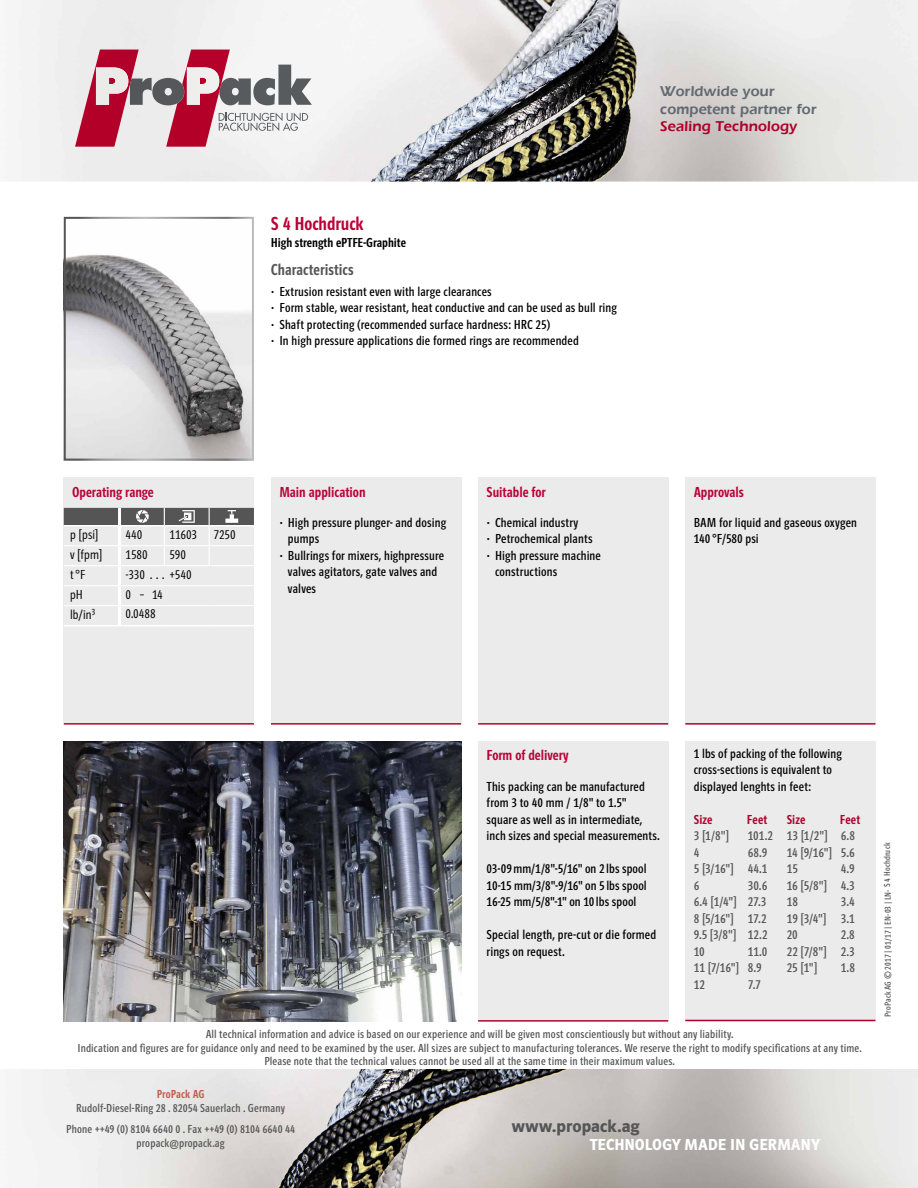
<style>
.page{position:relative;width:918px;height:1188px;background:#fff}
.page>*{position:absolute;margin:0;border:0;box-sizing:border-box;transform-origin:0 0}
.t1{font:19.5px "Polo Eng R Krftg";color:#b90037}
.t2{font:18px "Polo 11 K Hfett";letter-spacing:.005em;color:#555}
.t3{font:16.5px "Polo 11 K Hfett";letter-spacing:.005em;color:#fff}
.t4{font:16.5px "Polo Eng R Krftg";letter-spacing:.005em;color:#555}
.t5{font:15px "Polo Eng R Krftg";color:#b90037}
.t6{font:14.7px/17.5px "Erie Black Plain";color:#626972}
.t7{font:14.7px "Erie Black Plain";color:#af002c}
.t8{font:13.5px/16.5px "Polo Eng R Buch";letter-spacing:.01em;color:#000}
.t9{font:13.5px/16.5px "Polo Eng R Buch";letter-spacing:.01em;color:#555;text-align:justify}
.t10{font:13.5px/20px "Polo Eng R Leicht";letter-spacing:.01em;color:#000}
.t11{font:13.5px "Polo Eng R Krftg";color:#000}
.t12{font:13.5px "Polo Eng R Krftg";letter-spacing:.015em;color:#af002c}
.t13{font:12px/13.5px "Polo Eng R Buch";letter-spacing:.015em;color:#555;text-align:center}
.t14{font:12px "Polo Eng R Krftg";letter-spacing:.015em;color:#c15e4b}
.t15{font:9px "Polo Eng R Buch";letter-spacing:.02em;color:#555}
.s1{font-family:"Helvetica Neue";font-weight:500}
</style>
<div class="page">
<img style="left:22px;top:1070px;width:896px;height:118px">
<img style="left:18px;top:0;width:900px;height:182px">
<img style="left:139px;top:78px;width:27px;height:27px">
<img style="left:230px;top:78px;width:21px;height:27px">
<img style="left:253px;top:78px;width:22px;height:27px">
<img style="left:278px;top:65px;width:34px;height:40px">
<img style="left:75px;top:50px;width:64px;height:97px">
<img style="left:166px;top:50px;width:64px;height:97px">
<img style="left:96px;top:67px;width:32px;height:38px">
<img style="left:187px;top:67px;width:32px;height:38px">
<svg style="left:219px;top:113px;width:89px;height:18px"></svg>
<div style="left:64px;top:477px;width:190px;height:246px;background:#ebebeb"></div>
<div style="left:271px;top:477px;width:190px;height:246px;background:#ebebeb"></div>
<div style="left:478px;top:477px;width:190px;height:246px;background:#ebebeb"></div>
<div style="left:478px;top:742px;width:190px;height:278px;background:#ebebeb"></div>
<hr style="left:64px;top:723px;width:190px;height:2px;background:#af002c">
<hr style="left:478px;top:723px;width:190px;height:2px;background:#af002c">
<hr style="left:478px;top:1020px;width:190px;height:2px;background:#af002c">
<hr style="left:271px;top:723px;width:190px;height:2px;background:#af002c">
<div style="left:685px;top:741px;width:190px;height:278px;background:#ebebeb"></div>
<hr style="left:685px;top:1020px;width:190px;height:1px;background:#af002c">
<svg style="left:64px;top:508px;width:190px;height:118px"></svg>
<div style="left:685px;top:477px;width:190px;height:247px;background:#ebebeb"></div>
<hr style="left:685px;top:723px;width:190px;height:2px;background:#af002c">
<img style="left:67px;top:254px;width:184px;height:204px">
<div style="left:64px;top:217px;width:190px;height:244px;border:2px solid #fff"></div>
<img style="left:64px;top:741px;width:397px;height:281px">
<h1 class="t1" style="left:271px;top:213px;width:94px">S 4 Hochdruck</h1>
<p class="t11" style="left:271px;top:235px;width:137px">High strength ePTFE-Graphite</p>
<p class="t4" style="left:271px;top:261px;width:84px">Characteristics</p>
<p class="t8" style="left:271px;top:283px;width:347px"><span class="s1">∙</span> Extrusion resistant even with large clearances<br><span class="s1">∙</span> Form stable, wear resistant, heat conductive and can be used as bull ring <span class="s1">∙</span> Shaft protecting (recommended surface hardness: HRC 25)<br><span class="s1">∙</span> In high pressure applications die formed rings are recommended</p>
<p class="t6" style="left:660px;top:82px;width:158px">Worldwide your competent partner for</p>
<p class="t7" style="left:660px;top:118px;width:139px">Sealing Technology</p>
<p class="t5" style="left:72px;top:484px;width:83px">Operating range</p>
<p class="t5" style="left:279px;top:484px;width:88px">Main application</p>
<p class="t5" style="left:487px;top:484px;width:61px">Suitable for</p>
<p class="t10" style="left:70px;top:525px;width:33px">p [psi] v [fpm] t °F</p>
<p class="t10" style="left:125px;top:525px;width:18px">440</p>
<p class="t10" style="left:170px;top:525px;width:67px">11603 7250</p>
<p class="t10" style="left:125px;top:545px;width:24px">1580</p>
<p class="t10" style="left:170px;top:545px;width:18px">590</p>
<p class="t10" style="left:125px;top:565px;width:68px">-330 … +540</p>
<p class="t10" style="left:70px;top:585px;width:14px">pH</p>
<p class="t10" style="left:140px;top:585px;width:6px">–</p>
<p class="t10" style="left:70px;top:605px;width:27px">lb/in<sup>3</sup></p>
<p class="t10" style="left:125px;top:585px;width:7px">0</p>
<p class="t10" style="left:152px;top:585px;width:12px">14</p>
<p class="t10" style="left:125px;top:604px;width:32px">0.0488</p>
<p class="t8" style="left:279px;top:514px;width:168px"><span class="s1">∙</span> High pressure plunger- and dosing</p>
<p class="t8" style="left:288px;top:531px;width:33px">pumps</p>
<p class="t8" style="left:279px;top:547px;width:166px"><span class="s1">∙</span> Bullrings for mixers, highpressure</p>
<p class="t8" style="left:288px;top:564px;width:151px">valves agitators, gate valves and</p>
<p class="t8" style="left:288px;top:580px;width:30px">valves</p>
<p class="t8" style="left:487px;top:514px;width:93px"><span class="s1">∙</span> Chemical industry</p>
<p class="t8" style="left:487px;top:531px;width:107px"><span class="s1">∙</span> Petrochemical plants</p>
<p class="t8" style="left:487px;top:547px;width:116px"><span class="s1">∙</span> High pressure machine</p>
<p class="t8" style="left:495px;top:564px;width:64px">constructions</p>
<p class="t5" style="left:694px;top:484px;width:51px">Approvals</p>
<p class="t8" style="left:694px;top:514px;width:165px">BAM for liquid and gaseous oxygen<br>140 °F/580 psi</p>
<p class="t5" style="left:487px;top:747px;width:83px">Form of delivery</p>
<p class="t8" style="left:487px;top:778px;width:175px">This packing can be manufactured from 3 to 40 mm / 1/8" to 1.5" square as well as in intermediate, inch sizes and special measurements.</p>
<p class="t8" style="left:487px;top:861px;width:162px;text-align:justify">03-09 mm/1/8"-5/16" on 2 lbs spool 10-15 mm/3/8"-9/16" on 5 lbs spool 16-25 mm/5/8"-1" on 10 lbs spool</p>
<p class="t8" style="left:487px;top:927px;width:171px">Special length, pre-cut or die formed rings on request.</p>
<p class="t8" style="left:694px;top:745px;width:150px">1 lbs of packing of the following cross-sections is equivalent to displayed lenghts in feet:</p>
<p class="t12" style="left:694px;top:812px;width:20px">Size</p>
<p class="t12" style="left:747px;top:812px;width:22px">Feet</p>
<p class="t12" style="left:787px;top:812px;width:20px">Size</p>
<p class="t12" style="left:840px;top:812px;width:22px">Feet</p>
<p class="t9" style="left:694px;top:828px;width:37px">3 [1/8"]</p>
<p class="t9" style="left:748px;top:828px;width:27px">101.2</p>
<p class="t9" style="left:694px;top:844px;width:7px">4</p>
<p class="t9" style="left:694px;top:844px;width:75px;text-indent:54px">68.9<br>5 [3/16"] 44.1<br>6</p>
<p class="t9" style="left:694px;top:877px;width:75px;text-indent:54px">30.6<br>6.4 [1/4"] 27.3<br>8 [5/16"] 17.2<br>9.5 [3/8"] 12.2<br>10</p>
<p class="t9" style="left:694px;top:943px;width:75px;text-align:left;text-indent:54px">11.0<br>11 [7/16"] 8.9<br>12</p>
<p class="t9" style="left:748px;top:976px;width:14px">7.7</p>
<p class="t9" style="left:787px;top:828px;width:70px">13 [1/2"] 6.8<br>14 [9/16"] 5.6<br>15</p>
<p class="t9" style="left:787px;top:861px;width:69px;text-indent:54px">4.9<br>16 [5/8"] 4.3<br>18</p>
<p class="t9" style="left:787px;top:894px;width:69px;text-indent:54px">3.4<br>19 [3/4"] 3.1<br>20</p>
<p class="t9" style="left:787px;top:927px;width:69px;text-indent:54px">2.8<br>22 [7/8"] 2.3<br>25 [1"]</p>
<p class="t9" style="left:841px;top:960px;width:16px">1.8</p>
<p class="t13" style="left:78px;top:1028px;width:786px">All technical information and advice is based on our experience and will be given most conscientiously but without any liability.<br>Indication and figures are for guidance only and need to be examined by the user. All sizes are subject to manufacturing tolerances. We reserve the right to modify specifications at any time.<br>Please note that the technical values cannot be used all at the same time in their maximum values.</p>
<p class="t14" style="left:157px;top:1087px;width:49px">ProPack AG</p>
<p class="t13" style="left:66px;top:1098px;width:230px;line-height:21px">Rudolf-Diesel-Ring 28 . 82054 Sauerlach . Germany<br>Phone ++49 (0) 8104 6640 0 . Fax ++49 (0) 8104 6640 44</p>
<p class="t13" style="left:137px;top:1137px;width:90px">propack@propack.ag</p>
<h2 class="t2" style="left:512px;top:1117px;width:130px">www.propack.ag</h2>
<p class="t3" style="left:590px;top:1136px;width:232px">TECHNOLOGY MADE IN GERMANY</p>
<p class="t15" style="left:883px;top:1017px;width:176px;rotate:-90deg">ProPack AG © 2017 | 01/17 | EN-03 | LN- S 4 Hochdruck</p>
</div>
